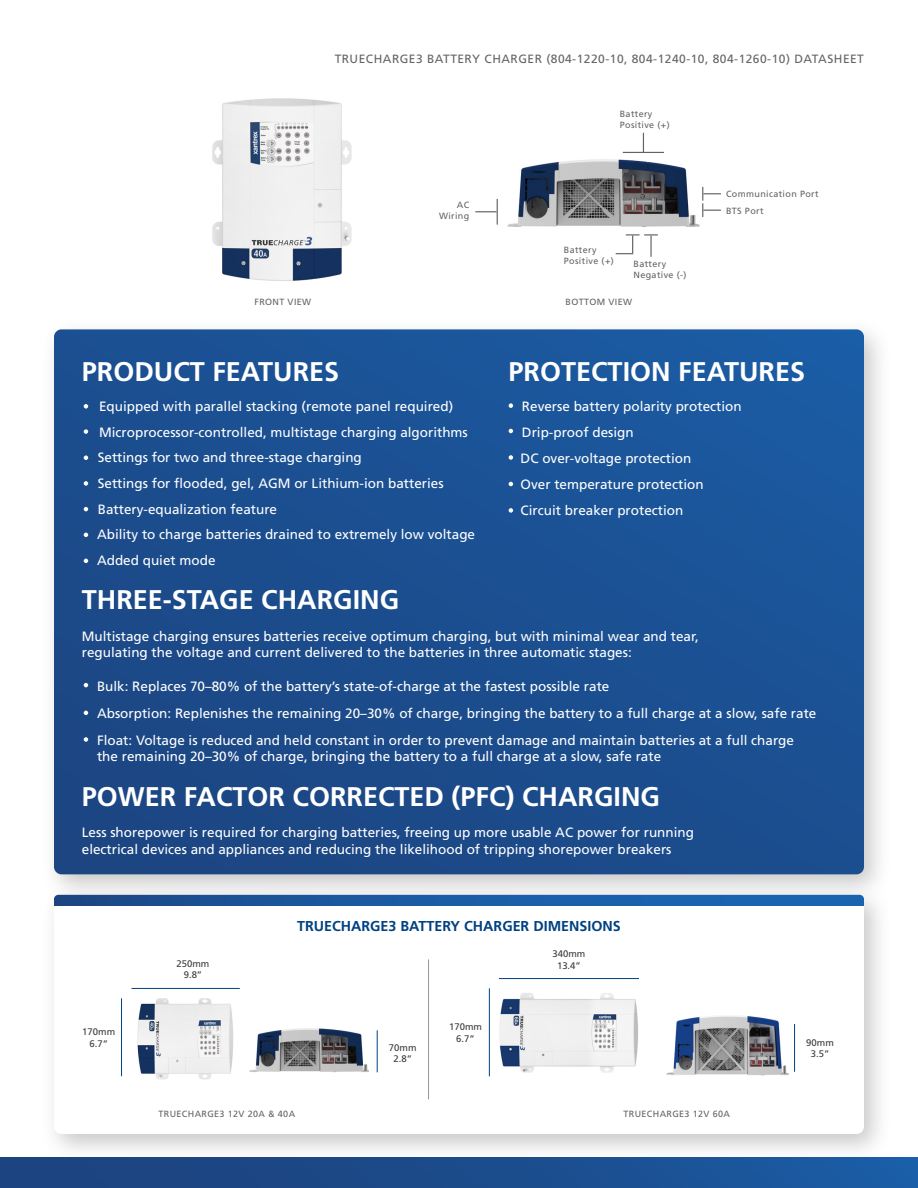
<style>
.page{position:relative;width:918px;height:1188px;background:#fff}
.page>*{position:absolute;margin:0;border:0;box-sizing:border-box;transform-origin:0 0}
.t1{font:700 27px "Frutiger LT Std";color:#fff}
.t2{font:700 14.4px "Frutiger LT Std";color:#004182}
.t3{font:13.5px/16.2px "Frutiger LT Std";color:#fff}
.t4{font:12px "Frutiger LT Std";letter-spacing:.04em;color:#646464}
.t5{font:9.6px/11.4px "Frutiger LT Std";color:#3c3c3c;text-align:center}
.t6{font:9px/10.8px "Frutiger LT Std";letter-spacing:.04em;color:#646464}
</style>
<div class="page">
<img style="left:507px;top:159px;width:193px;height:68px">
<img style="left:212px;top:98px;width:140px;height:183px">
<div style="left:0;top:1157px;width:918px;height:31px;background:linear-gradient(to right,#1c407a,#1b5ba2)"></div>
<div style="left:41px;top:318px;width:851px;height:586px;background:#646464;opacity:.35"></div>
<svg style="left:54px;top:329px;width:810px;height:545px;background:#1b4f90"></svg>
<div style="left:41px;top:883px;width:851px;height:280px;background:#646464;opacity:.35"></div>
<div style="left:54px;top:895px;width:810px;height:239px;background:#fff;border-radius:8px"></div>
<svg style="left:54px;top:895px;width:810px;height:9px;background:#1a59a0"></svg>
<svg style="left:54px;top:899px;width:810px;height:6px;background:#1a59a0"></svg>
<img style="left:666px;top:1016px;width:123px;height:60px">
<img style="left:137px;top:998px;width:96px;height:82px">
<img style="left:499px;top:993px;width:139px;height:80px">
<img style="left:249px;top:1028px;width:120px;height:44px">
<svg style="left:84px;top:429px;width:4px;height:5px"></svg>
<svg style="left:84px;top:455px;width:4px;height:5px"></svg>
<svg style="left:84px;top:507px;width:4px;height:4px"></svg>
<svg style="left:84px;top:481px;width:4px;height:5px"></svg>
<svg style="left:84px;top:404px;width:4px;height:5px"></svg>
<svg style="left:84px;top:533px;width:4px;height:4px"></svg>
<svg style="left:84px;top:559px;width:4px;height:4px"></svg>
<svg style="left:84px;top:711px;width:4px;height:4px"></svg>
<svg style="left:84px;top:737px;width:4px;height:5px"></svg>
<svg style="left:509px;top:455px;width:4px;height:5px"></svg>
<svg style="left:509px;top:403px;width:4px;height:5px"></svg>
<svg style="left:509px;top:482px;width:4px;height:4px"></svg>
<svg style="left:509px;top:508px;width:4px;height:5px"></svg>
<svg style="left:509px;top:429px;width:4px;height:4px"></svg>
<svg style="left:84px;top:683px;width:4px;height:4px"></svg>
<hr style="left:499px;top:978px;width:140px;height:1px;background:#004182">
<hr style="left:132px;top:988px;width:108px;height:1px;background:#004182">
<hr style="left:121px;top:998px;width:1px;height:78px;background:#004182">
<hr style="left:489px;top:988px;width:1px;height:88px;background:#004182">
<hr style="left:794px;top:1024px;width:1px;height:48px;background:#004182">
<hr style="left:377px;top:1030px;width:1px;height:42px;background:#004182">
<hr style="left:623px;top:152px;width:41px;height:1px;background:#646464">
<svg style="left:475px;top:199px;width:23px;height:26px"></svg>
<svg style="left:643px;top:133px;width:1px;height:19px"></svg>
<svg style="left:616px;top:234px;width:42px;height:20px"></svg>
<svg style="left:702px;top:187px;width:19px;height:30px"></svg>
<hr style="left:650px;top:236px;width:2px;height:21px;background:#646464">
<hr style="left:428px;top:959px;width:1px;height:140px;background:#969696">
<p class="t4" style="left:335px;top:52px;width:531px">TRUECHARGE3 BATTERY CHARGER (804-1220-10, 804-1240-10, 804-1260-10) DATASHEET</p>
<p class="t6" style="left:254px;top:297px;width:58px">FRONT VIEW</p>
<h1 class="t1" style="left:82px;top:355px;width:259px">PRODUCT FEATURES</h1>
<p class="t6" style="left:439px;top:200px;width:32px;text-align:right">AC<br>Wiring</p>
<p class="t3" style="left:99px;top:398px;width:356px">Equipped with parallel stacking (remote panel required)</p>
<p class="t3" style="left:98px;top:419px;width:372px;line-height:25.7px">Microprocessor-controlled, multistage charging algorithms<br>Settings for two and three-stage charging</p>
<p class="t3" style="left:98px;top:501px;width:181px">Battery-equalization feature</p>
<p class="t3" style="left:98px;top:475px;width:347px">Settings for flooded, gel, AGM or Lithium-ion batteries</p>
<p class="t3" style="left:97px;top:522px;width:380px;line-height:26px">Ability to charge batteries drained to extremely low voltage<br>Added quiet mode</p>
<h1 class="t1" style="left:82px;top:584px;width:319px">THREE-STAGE CHARGING</h1>
<p class="t6" style="left:620px;top:108px;width:51px">Battery<br>Positive (+)</p>
<p class="t6" style="left:564px;top:245px;width:51px">Battery<br>Positive (+)</p>
<p class="t6" style="left:634px;top:259px;width:54px">Battery<br>Negative (-)</p>
<p class="t6" style="left:566px;top:297px;width:68px">BOTTOM VIEW</p>
<p class="t6" style="left:726px;top:189px;width:94px">Communication Port</p>
<p class="t6" style="left:726px;top:205px;width:39px">BTS Port</p>
<h1 class="t1" style="left:509px;top:355px;width:298px">PROTECTION FEATURES</h1>
<p class="t3" style="left:522px;top:398px;width:221px">Reverse battery polarity protection</p>
<p class="t3" style="left:522px;top:425px;width:113px">Drip-proof design</p>
<p class="t3" style="left:521px;top:445px;width:185px;line-height:26.4px">DC over-voltage protection<br>Over temperature protection<br>Circuit breaker protection</p>
<p class="t3" style="left:82px;top:628px;width:618px">Multistage charging ensures batteries receive optimum charging, but with minimal wear and tear, regulating the voltage and current delivered to the batteries in three automatic stages:</p>
<p class="t3" style="left:97px;top:679px;width:514px">Bulk: Replaces 70–80% of the battery’s state-of-charge at the fastest possible rate</p>
<p class="t3" style="left:97px;top:700px;width:721px;line-height:26.5px">Absorption: Replenishes the remaining 20–30% of charge, bringing the battery to a full charge at a slow, safe rate<br>Float: Voltage is reduced and held constant in order to prevent damage and maintain batteries at a full charge</p>
<p class="t3" style="left:97px;top:748px;width:566px">the remaining 20–30% of charge, bringing the battery to a full charge at a slow, safe rate</p>
<h1 class="t1" style="left:82px;top:781px;width:580px">POWER FACTOR CORRECTED (PFC) CHARGING</h1>
<p class="t3" style="left:82px;top:825px;width:614px">Less shorepower is required for charging batteries, freeing up more usable AC power for running electrical devices and appliances and reducing the likelihood of tripping shorepower breakers</p>
<p class="t2" style="left:297px;top:917px;width:325px">TRUECHARGE3 BATTERY CHARGER DIMENSIONS</p>
<p class="t5" style="left:553px;top:948px;width:34px">340mm</p>
<p class="t5" style="left:177px;top:958px;width:34px">250mm</p>
<p class="t5" style="left:557px;top:960px;width:25px">13.4”</p>
<p class="t5" style="left:184px;top:969px;width:20px">9.8”</p>
<p class="t5" style="left:82px;top:1026px;width:34px">170mm<br>6.7”</p>
<p class="t5" style="left:449px;top:1021px;width:34px">170mm<br>6.7”</p>
<p class="t5" style="left:389px;top:1042px;width:29px">70mm<br>2.8”</p>
<p class="t6" style="left:159px;top:1109px;width:138px">TRUECHARGE3 12V 20A &amp; 40A</p>
<p class="t6" style="left:624px;top:1109px;width:108px">TRUECHARGE3 12V 60A</p>
<p class="t5" style="left:806px;top:1037px;width:29px">90mm<br>3.5”</p>
</div>
